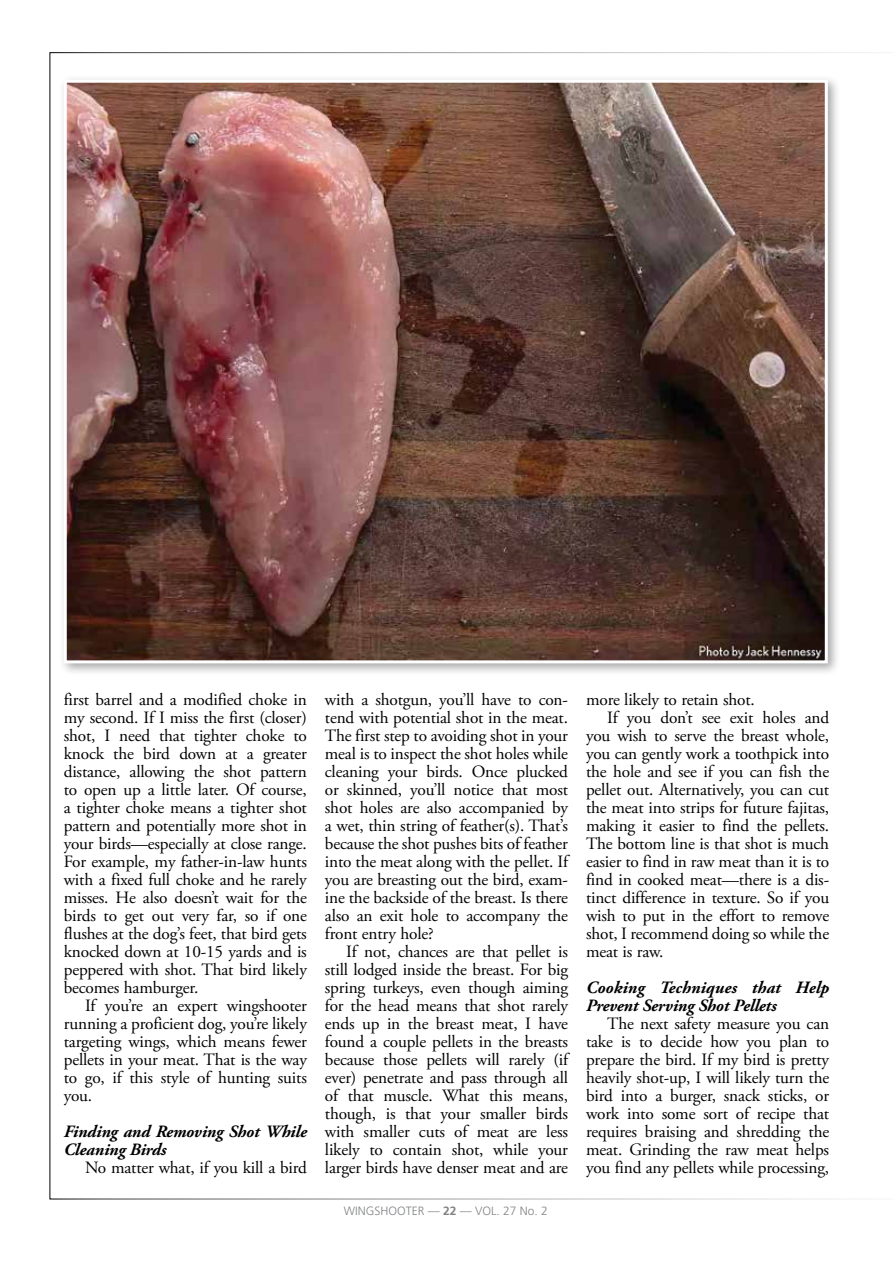
<style>
.page{position:relative;width:893px;height:1263px;background:#fff}
.page>*{position:absolute;margin:0;border:0;box-sizing:border-box;transform-origin:0 0}
.t1{font:17.25px/18px "Adobe Garamond Pro";letter-spacing:-.01em;color:#000;text-align:justify}
.t2{font:italic 700 17.25px/18px "Adobe Garamond Pro";letter-spacing:-.01em;color:#000}
.t3{font:300 12px "Frutiger";color:#808285}
.s1{font-weight:700}
</style>
<div class="page">
<div style="left:59px;top:75px;width:782px;height:602px;background:#000;opacity:.35"></div>
<img style="left:68px;top:84px;width:756px;height:575px">
<div style="left:64px;top:80px;width:764px;height:583px;border:3px solid #fff"></div>
<p class="t1" style="left:64px;top:691px;width:245px">first barrel and a modified choke in my second. If I miss the first (closer) shot, I need that tighter choke to knock the bird down at a greater distance, allowing the shot pattern to open up a little later. Of course, a tighter choke means a tighter shot pattern and potentially more shot in your birds—especially at close range.<br>For example, my father-in-law hunts with a fixed full choke and he rarely misses. He also doesn’t wait for the birds to get out very far, so if one flushes at the dog’s feet, that bird gets knocked down at 10-15 yards and is peppered with shot. That bird likely becomes hamburger.</p>
<p class="t1" style="left:64px;top:997px;width:245px;text-indent:21px">If you’re an expert wingshooter running a proficient dog, you’re likely targeting wings, which means fewer pellets in your meat. That is the way to go, if this style of hunting suits you.</p>
<p class="t2" style="left:64px;top:1123px;width:245px">Finding and Removing Shot While<br>Cleaning Birds</p>
<p class="t1" style="left:85px;top:1159px;width:223px">No matter what, if you kill a bird</p>
<p class="t1" style="left:325px;top:691px;width:245px">with a shotgun, you’ll have to con&shy;tend with potential shot in the meat.<br>The first step to avoiding shot in your meal is to inspect the shot holes while cleaning your birds. Once plucked or skinned, you’ll notice that most shot holes are also accompanied by a wet, thin string of feather(s). That’s because the shot pushes bits of feather into the meat along with the pellet. If you are breasting out the bird, exam&shy;ine the backside of the breast. Is there also an exit hole to accompany the front entry hole?</p>
<p class="t1" style="left:325px;top:943px;width:245px;text-indent:21px">If not, chances are that pellet is still lodged inside the breast. For big spring turkeys, even though aiming for the head means that shot rarely ends up in the breast meat, I have found a couple pellets in the breasts because those pellets will rarely (if ever) penetrate and pass through all of that muscle. What this means, though, is that your smaller birds with smaller cuts of meat are less likely to contain shot, while your larger birds have denser meat and are</p>
<p class="t3" style="left:344px;top:1204px;width:206px">WINGSHOOTER — <span class="s1">22</span> — VOL. 27 No. 2</p>
<p class="t1" style="left:586px;top:691px;width:170px">more likely to retain shot.</p>
<p class="t1" style="left:607px;top:709px;width:223px">If you don’t see exit holes and</p>
<p class="t1" style="left:586px;top:727px;width:245px">you wish to serve the breast whole,</p>
<p class="t1" style="left:586px;top:745px;width:245px">you can gently work a toothpick into</p>
<p class="t1" style="left:586px;top:763px;width:245px">the hole and see if you can fish the</p>
<p class="t1" style="left:586px;top:781px;width:245px">pellet out. Alternatively, you can cut</p>
<p class="t1" style="left:586px;top:799px;width:245px">the meat into strips for future fajitas,</p>
<p class="t1" style="left:586px;top:817px;width:245px">making it easier to find the pellets.</p>
<p class="t1" style="left:586px;top:835px;width:245px">The bottom line is that shot is much</p>
<p class="t1" style="left:586px;top:853px;width:245px">easier to find in raw meat than it is to</p>
<p class="t1" style="left:586px;top:871px;width:245px">find in cooked meat—there is a dis-</p>
<p class="t1" style="left:586px;top:889px;width:245px">tinct difference in texture. So if you</p>
<p class="t1" style="left:586px;top:907px;width:245px">wish to put in the effort to remove</p>
<p class="t1" style="left:586px;top:925px;width:245px">shot, I recommend doing so while the</p>
<p class="t1" style="left:586px;top:943px;width:79px">meat is raw.</p>
<p class="t2" style="left:586px;top:979px;width:245px">Cooking Techniques that Help<br>Prevent Serving Shot Pellets</p>
<p class="t1" style="left:586px;top:1015px;width:245px;text-indent:21px">The next safety measure you can take is to decide how you plan to prepare the bird. If my bird is pretty heavily shot-up, I will likely turn the bird into a burger, snack sticks, or work into some sort of recipe that requires braising and shredding the meat. Grinding the raw meat helps you find any pellets while processing,</p>
</div>
